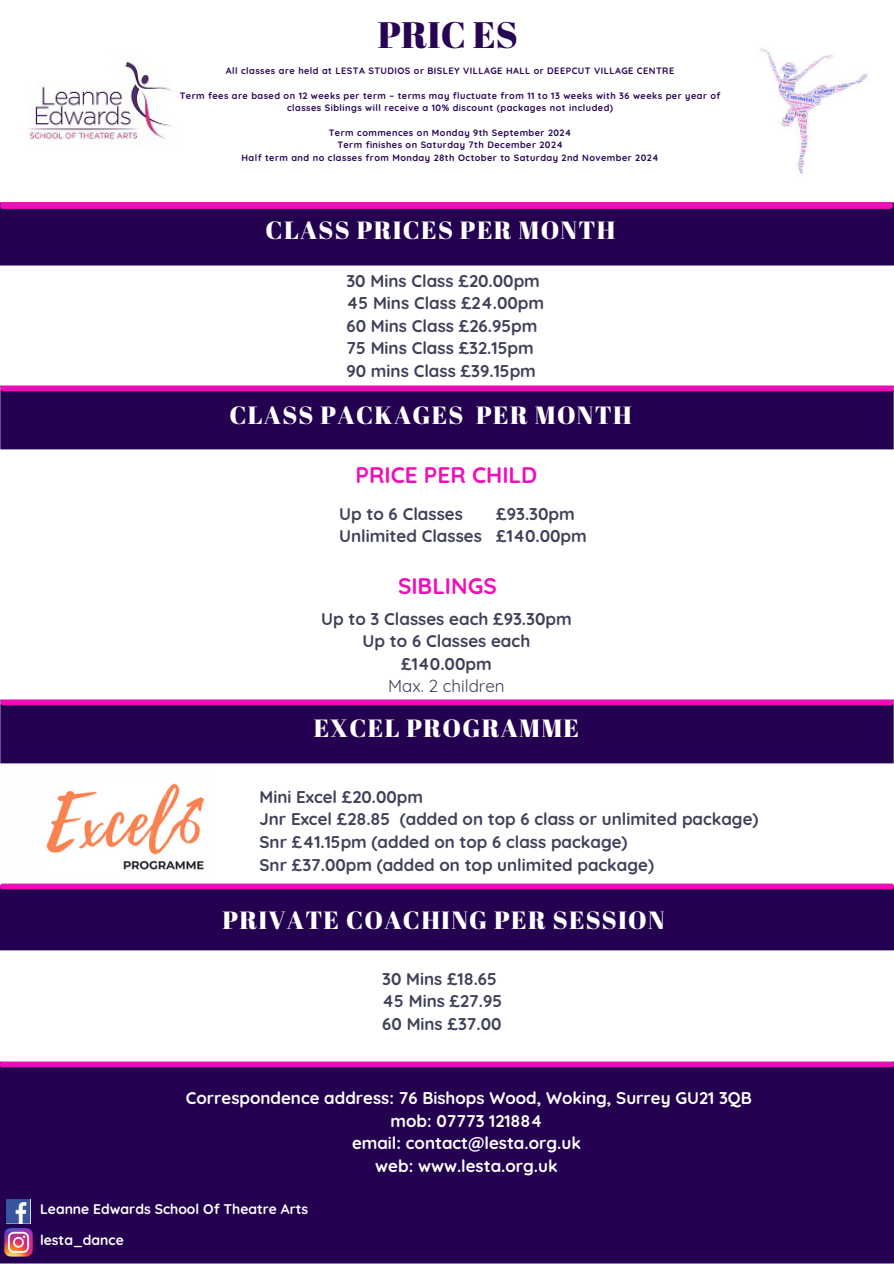
<style>
.page{position:relative;width:894px;height:1264px;background:#fff}
.page>*{position:absolute;margin:0;border:0;box-sizing:border-box;transform-origin:0 0}
.t1{font:36.75px "Abril Fatface";color:#270454}
.t2{font:24.9px "Abril Fatface";letter-spacing:.05em;color:#fff}
.t3{font:700 22.5px "Quicksand";color:#f10eb9}
.t4{font:700 16.95px/22.5px "Quicksand";color:#3e4159}
.t5{font:700 16.95px/22.5px "Quicksand";color:#fff;text-align:center}
.t6{font:700 13.95px/30.3px "Quicksand";color:#fff}
.t7{font:700 9.15px/12.3px "Quicksand";letter-spacing:.05em;color:#270454;text-align:center}
.s1{font-weight:400}
</style>
<div class="page">
<div style="left:0;top:202px;width:893px;height:64px;background:#230050"></div>
<img style="left:28px;top:57px;width:144px;height:83px">
<img style="left:759px;top:48px;width:109px;height:126px">
<img style="left:0;top:202px;width:892px;height:6px">
<img style="left:0;top:385px;width:893px;height:65px">
<img style="left:0;top:699px;width:893px;height:65px">
<img style="left:0;top:883px;width:893px;height:68px">
<div style="left:0;top:1061px;width:893px;height:202px;background:#230050"></div>
<img style="left:7px;top:1199px;width:23px;height:23px">
<img style="left:5px;top:1228px;width:28px;height:28px">
<img style="left:46px;top:783px;width:159px;height:87px">
<p class="t1" style="left:378px;top:9px;width:141px">PRIC ES</p>
<p class="t7" style="left:226px;top:65px;width:450px">All classes are held at LESTA STUDIOS or BISLEY VILLAGE HALL or DEEPCUT VILLAGE CENTRE</p>
<h2 class="t7" style="left:180px;top:89px;width:542px">Term fees are based on 12 weeks per term – terms may fluctuate from 11 to 13 weeks with 36 weeks per year of classes Siblings will receive a 10% discount (packages not included)</h2>
<h2 class="t7" style="left:328px;top:126px;width:244px">Term commences on Monday 9th September 2024</h2>
<h5 class="t7" style="left:337px;top:139px;width:227px">Term finishes on Saturday 7th December 2024</h5>
<p class="t7" style="left:241px;top:151px;width:418px">Half term and no classes from Monday 28th October to Saturday 2nd November 2024</p>
<h1 class="t2" style="left:265px;top:212px;width:351px">CLASS PRICES PER MONTH</h1>
<p class="t4" style="left:346px;top:269px;width:199px">30 Mins Class £20.00pm<br>45 Mins Class £24.00pm<br>60 Mins Class £26.95pm<br>75 Mins Class £32.15pm<br>90 mins Class £39.15pm</p>
<p class="t2" style="left:229px;top:397px;width:403px">CLASS PACKAGES PER MONTH</p>
<p class="t3" style="left:355px;top:460px;width:183px">PRICE PER CHILD</p>
<p class="t4" style="left:339px;top:502px;width:125px">Up to 6 Classes</p>
<p class="t4" style="left:339px;top:502px;width:249px;text-indent:157px">£93.30pm<br>Unlimited Classes £140.00pm</p>
<p class="t3" style="left:398px;top:571px;width:100px">SIBLINGS</p>
<p class="t4" style="left:321px;top:607px;width:252px;text-align:center">Up to 3 Classes each £93.30pm<br>Up to 6 Classes each £140.00pm<br><span class="s1">Max. 2 children</span></p>
<p class="t2" style="left:314px;top:710px;width:267px">EXCEL PROGRAMME</p>
<p class="t4" style="left:259px;top:785px;width:500px">Mini Excel £20.00pm<br>Jnr Excel £28.85 (added on top 6 class or unlimited package)<br>Snr £41.15pm (added on top 6 class package)<br>Snr £37.00pm (added on top unlimited package)</p>
<p class="t2" style="left:222px;top:902px;width:444px">PRIVATE COACHING PER SESSION</p>
<p class="t4" style="left:382px;top:967px;width:121px">30 Mins £18.65<br>45 Mins £27.95<br>60 Mins £37.00</p>
<h3 class="t5" style="left:186px;top:1086px;width:567px">Correspondence address: 76 Bishops Wood, Woking, Surrey GU21 3QB mob: 07773 121884<br>email: contact@lesta.org.uk<br>web: www.lesta.org.uk</h3>
<h4 class="t6" style="left:40px;top:1193px;width:269px">Leanne Edwards School Of Theatre Arts lesta_dance</h4>
</div>
